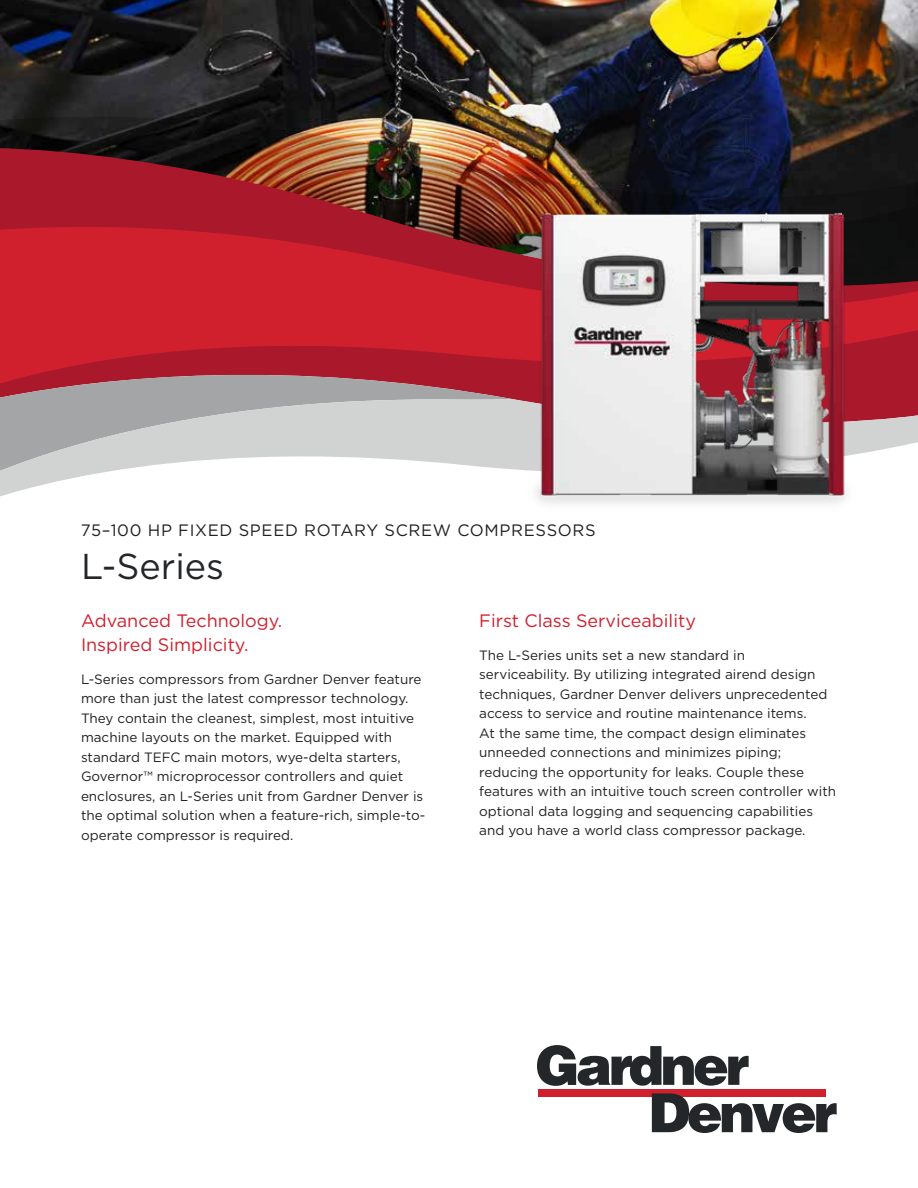
<style>
.page{position:relative;width:918px;height:1188px;background:#fff}
.page>*{position:absolute;margin:0;border:0;box-sizing:border-box;transform-origin:0 0}
.t1{font:36px "Gotham";color:#24272a}
.t2{font:18px/24px "Gotham";color:#d0202e}
.t3{font:16.5px "Gotham";letter-spacing:.04em;color:#231f20}
.t4{font:13.5px/19.5px "Gotham";color:#231f20}
</style>
<div class="page">
<img style="left:0;top:0;width:918px;height:117px">
<img style="left:0;top:117px;width:918px;height:31px">
<img style="left:0;top:148px;width:918px;height:251px">
<svg style="left:0;top:223px;width:918px;height:165px;background:#bd1d2b"></svg>
<svg style="left:0;top:359px;width:512px;height:40px;background:#a9525e"></svg>
<svg style="left:0;top:399px;width:918px;height:98px;fill:#d1d2d2"></svg>
<div style="left:538px;top:1089px;width:287px;height:7px;background:#d0202e"></div>
<svg style="left:537px;top:1045px;width:212px;height:41px"></svg>
<svg style="left:652px;top:1093px;width:185px;height:40px"></svg>
<img style="left:517px;top:205px;width:349px;height:299px">
<p class="t3" style="left:81px;top:519px;width:516px">75–100 HP FIXED SPEED ROTARY SCREW COMPRESSORS</p>
<h1 class="t1" style="left:81px;top:544px;width:145px">L-Series</h1>
<h2 class="t2" style="left:81px;top:608px;width:203px">Advanced Technology.<br>Inspired Simplicity.</h2>
<p class="t4" style="left:81px;top:669px;width:346px">L-Series compressors from Gardner Denver feature more than just the latest compressor technology.<br>They contain the cleanest, simplest, most intuitive machine layouts on the market. Equipped with standard TEFC main motors, wye-delta starters, Governor™ microprocessor controllers and quiet enclosures, an L-Series unit from Gardner Denver is the optimal solution when a feature-rich, simple-to&shy;operate compressor is required.</p>
<h2 class="t2" style="left:479px;top:608px;width:218px">First Class Serviceability</h2>
<p class="t4" style="left:479px;top:645px;width:358px">The L-Series units set a new standard in serviceability. By utilizing integrated airend design techniques, Gardner Denver delivers unprecedented access to service and routine maintenance items.<br>At the same time, the compact design eliminates unneeded connections and minimizes piping; reducing the opportunity for leaks. Couple these features with an intuitive touch screen controller with optional data logging and sequencing capabilities and you have a world class compressor package.</p>
</div>
